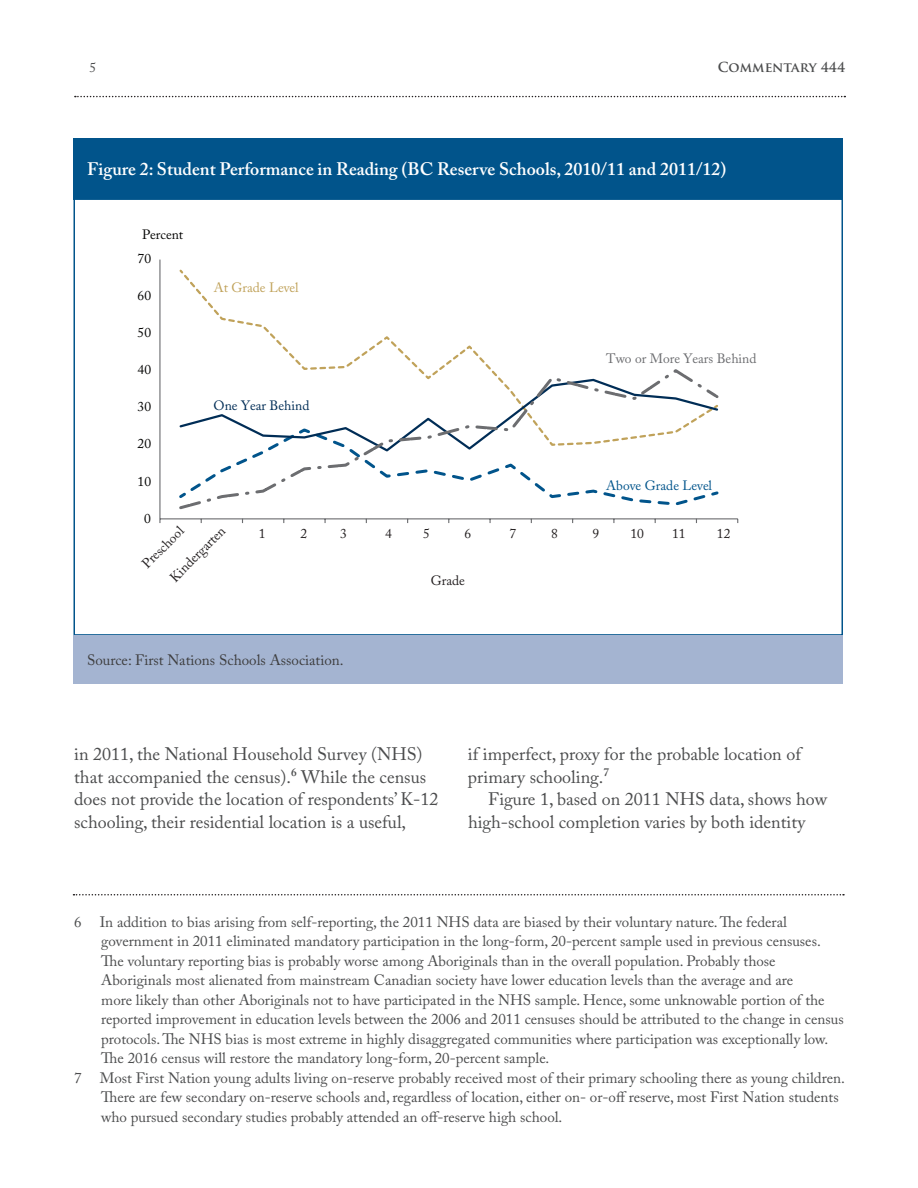
<style>
.page{position:relative;width:918px;height:1188px;background:#fff}
.page>*{position:absolute;margin:0;border:0;box-sizing:border-box;transform-origin:0 0}
.Body_Copy{font:18px/22.5px "Adobe Caslon Pro";color:#4b4c4d}
.Table_Header{font:600 18px "Adobe Caslon Pro";color:#fff}
.foot_note_2{font:15px/19.5px "Adobe Caslon Pro";color:#4b4c4d}
.foot_note_2-2{font:15px "Adobe Caslon Pro";color:#3e3e3f}
.t1{font:13.5px/29.4px "Adobe Caslon Pro";color:#231f20}
.t2{font:13.5px "Adobe Caslon Pro";letter-spacing:.005em;color:#050504}
.t3{font:13.5px "Adobe Caslon Pro";color:#6c6d70}
.t4{font:13.5px "Adobe Caslon Pro";color:#01548b}
.t5{font:700 13.5px "Trajan Pro";color:#4b4c4d}
.t6{font:13.5px "Adobe Caslon Pro";color:#002d56}
.t7{font:13.5px "Adobe Caslon Pro";color:#c0a25a}
.t8{font:13.5px "Adobe Caslon Pro";color:#4b4c4d}
</style>
<div class="page">
<svg style="left:75px;top:96px;width:770px;height:1px"></svg>
<svg style="left:74px;top:894px;width:770px;height:2px"></svg>
<div style="left:74px;top:138px;width:769px;height:62px;background:#01548b"></div>
<div style="left:74px;top:198px;width:769px;height:438px;background:#fff;border:2px solid #01548b"></div>
<div style="left:74px;top:636px;width:769px;height:48px;background:#a4b4d1"></div>
<hr style="left:159px;top:260px;width:2px;height:259px;background:#6c6d70">
<hr style="left:160px;top:518px;width:578px;height:1px;background:#6c6d70">
<svg style="left:179px;top:269px;width:311px;height:98px"></svg>
<svg style="left:179px;top:367px;width:540px;height:143px"></svg>
<p class="t8" style="left:90px;top:59px;width:8px">5</p>
<p class="t5" style="left:718px;top:59px;width:129px">COMMENTARY 444</p>
<p class="Table_Header" style="left:87px;top:159px;width:641px">Figure 2: Student Performance in Reading (BC Reserve Schools, 2010/11 and 2011/12)</p>
<p class="t2" style="left:142px;top:227px;width:43px">Percent</p>
<p class="t2" style="left:138px;top:251px;width:15px">70</p>
<p class="t2" style="left:138px;top:288px;width:15px">60</p>
<p class="t2" style="left:138px;top:325px;width:15px">50</p>
<p class="t2" style="left:138px;top:362px;width:15px">40</p>
<p class="t2" style="left:138px;top:399px;width:15px">30</p>
<p class="t2" style="left:138px;top:436px;width:15px">20</p>
<p class="t2" style="left:138px;top:473px;width:15px">10</p>
<p class="t7" style="left:214px;top:280px;width:87px">At Grade Level</p>
<p class="t6" style="left:214px;top:397px;width:97px">One Year Behind</p>
<p class="t3" style="left:606px;top:351px;width:152px">Two or More Years Behind</p>
<p class="t4" style="left:606px;top:478px;width:107px">Above Grade Level</p>
<p class="t2" style="left:144px;top:510px;width:8px">0</p>
<p class="t1" style="left:141px;top:548px;width:74px;text-indent:-10px;rotate:-45deg">Preschool<br>Kindergarten</p>
<p class="t1" style="left:259px;top:519px;width:8px">1</p>
<p class="t1" style="left:301px;top:519px;width:8px">2</p>
<p class="t1" style="left:340px;top:519px;width:8px">3</p>
<p class="t1" style="left:385px;top:519px;width:8px">4</p>
<p class="t1" style="left:423px;top:519px;width:8px">5</p>
<p class="t1" style="left:465px;top:519px;width:8px">6</p>
<p class="t1" style="left:510px;top:519px;width:8px">7</p>
<p class="t1" style="left:551px;top:519px;width:8px">8</p>
<p class="t1" style="left:593px;top:519px;width:8px">9</p>
<p class="t1" style="left:631px;top:519px;width:15px">10</p>
<p class="t1" style="left:672px;top:519px;width:15px">11</p>
<p class="t1" style="left:717px;top:519px;width:15px">12</p>
<p class="t1" style="left:431px;top:566px;width:36px">Grade</p>
<p class="foot_note_2-2" style="left:87px;top:651px;width:258px">Source: First Nations Schools Association.</p>
<p class="Body_Copy" style="left:74px;top:743px;width:366px">in 2011, the National Household Survey (NHS) that accompanied the census).<sup>6</sup> While the census does not provide the location of respondents’ K-12 schooling, their residential location is a useful,</p>
<p class="Body_Copy" style="left:468px;top:743px;width:334px">if imperfect, proxy for the probable location of primary schooling.<sup>7</sup></p>
<p class="Body_Copy" style="left:468px;top:788px;width:361px;text-indent:20px">Figure 1, based on 2011 NHS data, shows how high-school completion varies by both identity</p>
<p class="foot_note_2" style="left:101px;top:912px;width:744px;text-indent:-27px">6 In addition to bias arising from self-reporting, the 2011 NHS data are biased by their voluntary nature. The federal government in 2011 eliminated mandatory participation in the long-form, 20-percent sample used in previous censuses.<br>The voluntary reporting bias is probably worse among Aboriginals than in the overall population. Probably those Aboriginals most alienated from mainstream Canadian society have lower education levels than the average and are<br>more likely than other Aboriginals not to have participated in the NHS sample. Hence, some unknowable portion of the reported improvement in education levels between the 2006 and 2011 censuses should be attributed to the change in census protocols. The NHS bias is most extreme in highly disaggregated communities where participation was exceptionally low.<br>The 2016 census will restore the mandatory long-form, 20-percent sample.</p>
<p class="foot_note_2" style="left:101px;top:1068px;width:745px;text-indent:-27px">7 Most First Nation young adults living on-reserve probably received most of their primary schooling there as young children.<br>There are few secondary on-reserve schools and, regardless of location, either on- or-off reserve, most First Nation students who pursued secondary studies probably attended an off-reserve high school.</p>
</div>
